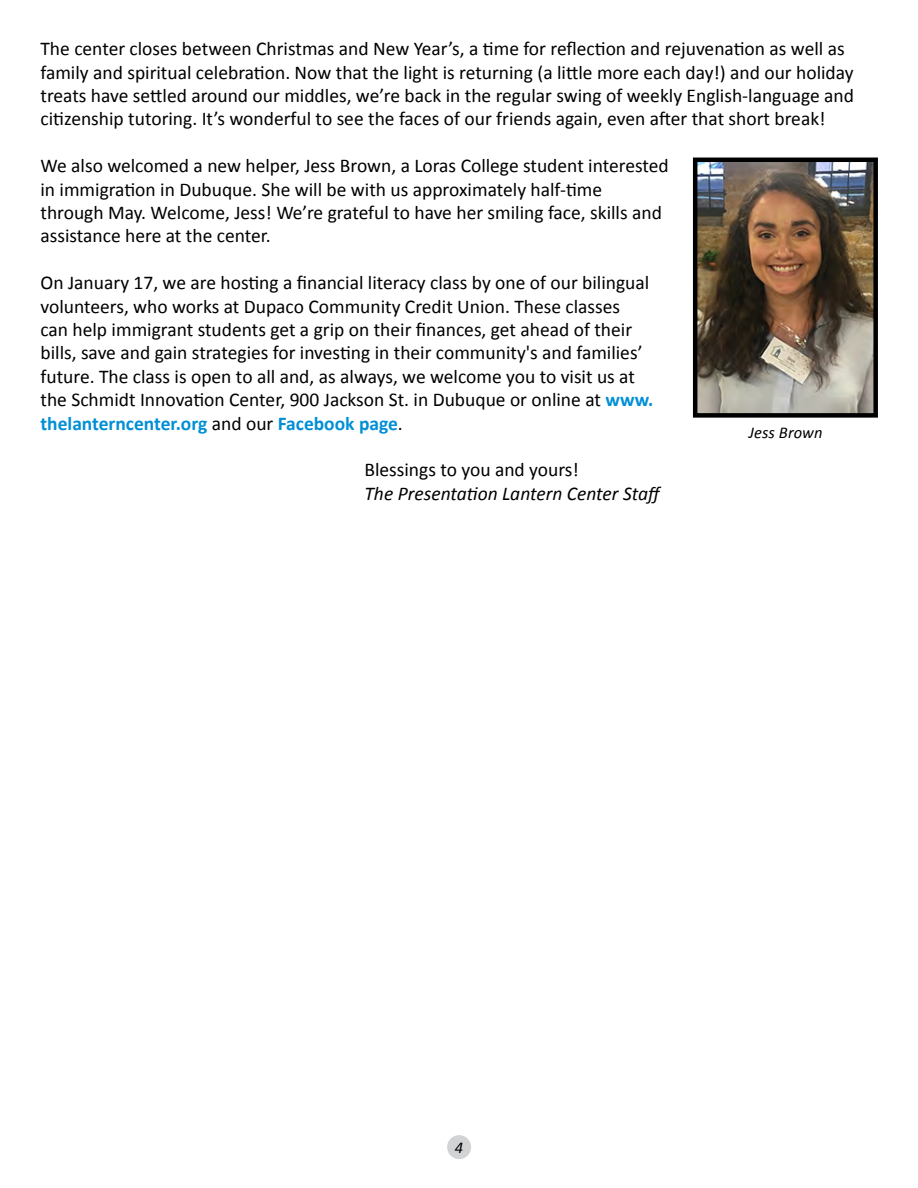
<style>
.page{position:relative;width:918px;height:1188px;background:#fff}
.page>*{position:absolute;margin:0;border:0;box-sizing:border-box;transform-origin:0 0}
.t1{font:19.5px/23.4px "Calibri";color:#000}
.t2{font:italic 19.5px "Calibri";color:#000}
.t3{font:italic 16.5px "Calibri";letter-spacing:.005em;color:#000}
.s1{font-weight:700;color:#008fd5}
</style>
<div class="page">
<div style="left:447px;top:1135px;width:24px;height:24px;background:#d1d3d4;border-radius:50%"></div>
<img style="left:698px;top:163px;width:175px;height:250px">
<div style="left:693px;top:158px;width:185px;height:260px;border:4px solid #000"></div>
<p class="t1" style="left:40px;top:36px;width:815px">The center closes between Christmas and New Year’s, a time for reflection and rejuvenation as well as family and spiritual celebration. Now that the light is returning (a little more each day!) and our holiday treats have settled around our middles, we’re back in the regular swing of weekly English-language and citizenship tutoring. It’s wonderful to see the faces of our friends again, even after that short break!</p>
<p class="t1" style="left:40px;top:153px;width:630px">We also welcomed a new helper, Jess Brown, a Loras College student interested in immigration in Dubuque. She will be with us approximately half-time through May. Welcome, Jess! We’re grateful to have her smiling face, skills and assistance here at the center.</p>
<p class="t1" style="left:40px;top:270px;width:614px">On January 17, we are hosting a financial literacy class by one of our bilingual volunteers, who works at Dupaco Community Credit Union. These classes<br>can help immigrant students get a grip on their finances, get ahead of their bills, save and gain strategies for investing in their community's and families’ future. The class is open to all and, as always, we welcome you to visit us at the Schmidt Innovation Center, 900 Jackson St. in Dubuque or online at <span class="s1">www. thelanterncenter.org</span> and our <span class="s1">Facebook page</span>.</p>
<p class="t1" style="left:364px;top:457px;width:216px">Blessings to you and yours!</p>
<p class="t2" style="left:364px;top:481px;width:300px">The Presentation Lantern Center Staff</p>
<p class="t3" style="left:749px;top:422px;width:75px">Jess Brown</p>
<p class="t3" style="left:455px;top:1137px;width:10px">4</p>
</div>
